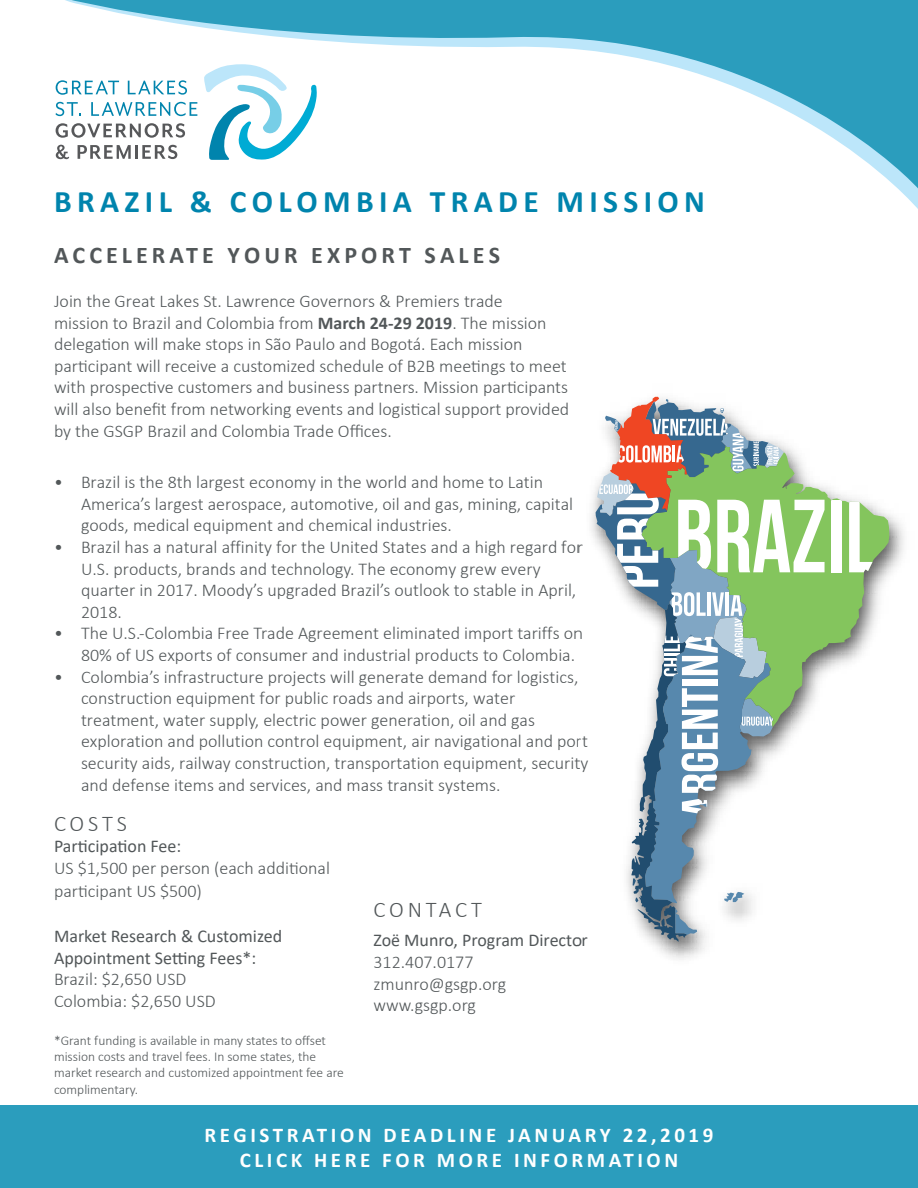
<style>
.page{position:relative;width:918px;height:1188px;background:#fff}
.page>*{position:absolute;margin:0;border:0;box-sizing:border-box;transform-origin:0 0}
.t1{font:700 31.5px "Calibri";letter-spacing:.17em;color:#0084ad}
.t2{font:700 24px "Calibri";letter-spacing:.17em;color:#525759}
.t3{font:300 22.5px "Calibri";letter-spacing:.165em;color:#525759}
.t4{font:700 21px/25.2px "Calibri";letter-spacing:.17em;color:#fff;text-align:center}
.t5{font:300 18px/21.6px "Calibri";color:#525759}
.t6{font:18px/21.6px "Calibri";color:#525759}
.t7{font:300 13.5px/16.2px "Calibri";color:#525759}
.s1{font-weight:700}
</style>
<div class="page">
<div style="left:0;top:1105px;width:918px;height:83px;background:#2b9dbd"></div>
<svg style="left:55px;top:0;width:863px;height:188px"></svg>
<svg style="left:591px;top:396px;width:313px;height:564px"></svg>
<svg style="left:784px;top:446px;width:105px;height:282px"></svg>
<svg style="left:596px;top:397px;width:188px;height:545px"></svg>
<p class="t1" style="left:54px;top:179px;width:652px">BRAZIL &amp; COLOMBIA TRADE MISSION</p>
<p class="t2" style="left:54px;top:238px;width:448px">ACCELERATE YOUR EXPORT SALES</p>
<p class="t5" style="left:54px;top:290px;width:517px">Join the Great Lakes St. Lawrence Governors &amp; Premiers trade<br>mission to Brazil and Colombia from <span class="s1">March 24-29 2019</span>. The mission delegation will make stops in São Paulo and Bogotá. Each mission participant will receive a customized schedule of B2B meetings to meet with prospective customers and business partners. Mission participants will also benefit from networking events and logistical support provided by the GSGP Brazil and Colombia Trade Offices.</p>
<p class="t5" style="left:81px;top:471px;width:494px;text-indent:-27px">• Brazil is the 8th largest economy in the world and home to Latin<br>America’s largest aerospace, automotive, oil and gas, mining, capital goods, medical equipment and chemical industries.</p>
<p class="t5" style="left:81px;top:536px;width:503px;text-indent:-27px">• Brazil has a natural affinity for the United States and a high regard for U.S. products, brands and technology. The economy grew every quarter in 2017. Moody’s upgraded Brazil’s outlook to stable in April, 2018.</p>
<p class="t5" style="left:81px;top:622px;width:503px;text-indent:-27px">• The U.S.-Colombia Free Trade Agreement eliminated import tariffs on<br>80% of US exports of consumer and industrial products to Colombia.</p>
<p class="t5" style="left:81px;top:666px;width:509px;text-indent:-27px">• Colombia’s infrastructure projects will generate demand for logistics, construction equipment for public roads and airports, water treatment, water supply, electric power generation, oil and gas exploration and pollution control equipment, air navigational and port security aids, railway construction, transportation equipment, security and defense items and services, and mass transit systems.</p>
<p class="t3" style="left:54px;top:810px;width:74px">COSTS</p>
<p class="t6" style="left:54px;top:835px;width:129px">Participation Fee:</p>
<p class="t5" style="left:54px;top:856px;width:278px;line-height:23.4px">US $1,500 per person (each additional participant US $500)</p>
<p class="t6" style="left:54px;top:925px;width:230px">Market Research &amp; Customized<br>Appointment Setting Fees*:</p>
<p class="t5" style="left:54px;top:969px;width:163px">Brazil: $2,650 USD<br>Colombia: $2,650 USD</p>
<p class="t7" style="left:54px;top:1032px;width:291px">*Grant funding is available in many states to offset mission costs and travel fees. In some states, the market research and customized appointment fee are complimentary.</p>
<p class="t3" style="left:374px;top:895px;width:110px">CONTACT</p>
<p class="t6" style="left:374px;top:929px;width:216px">Zoë Munro, Program Director</p>
<p class="t5" style="left:374px;top:951px;width:102px">312.407.0177</p>
<p class="t5" style="left:374px;top:973px;width:134px">zmunro@gsgp.org</p>
<p class="t5" style="left:374px;top:994px;width:104px">www.gsgp.org</p>
<p class="t4" style="left:205px;top:1122px;width:510px">REGISTRATION DEADLINE JANUARY 22,2019<br>CLICK HERE FOR MORE INFORMATION</p>
</div>
